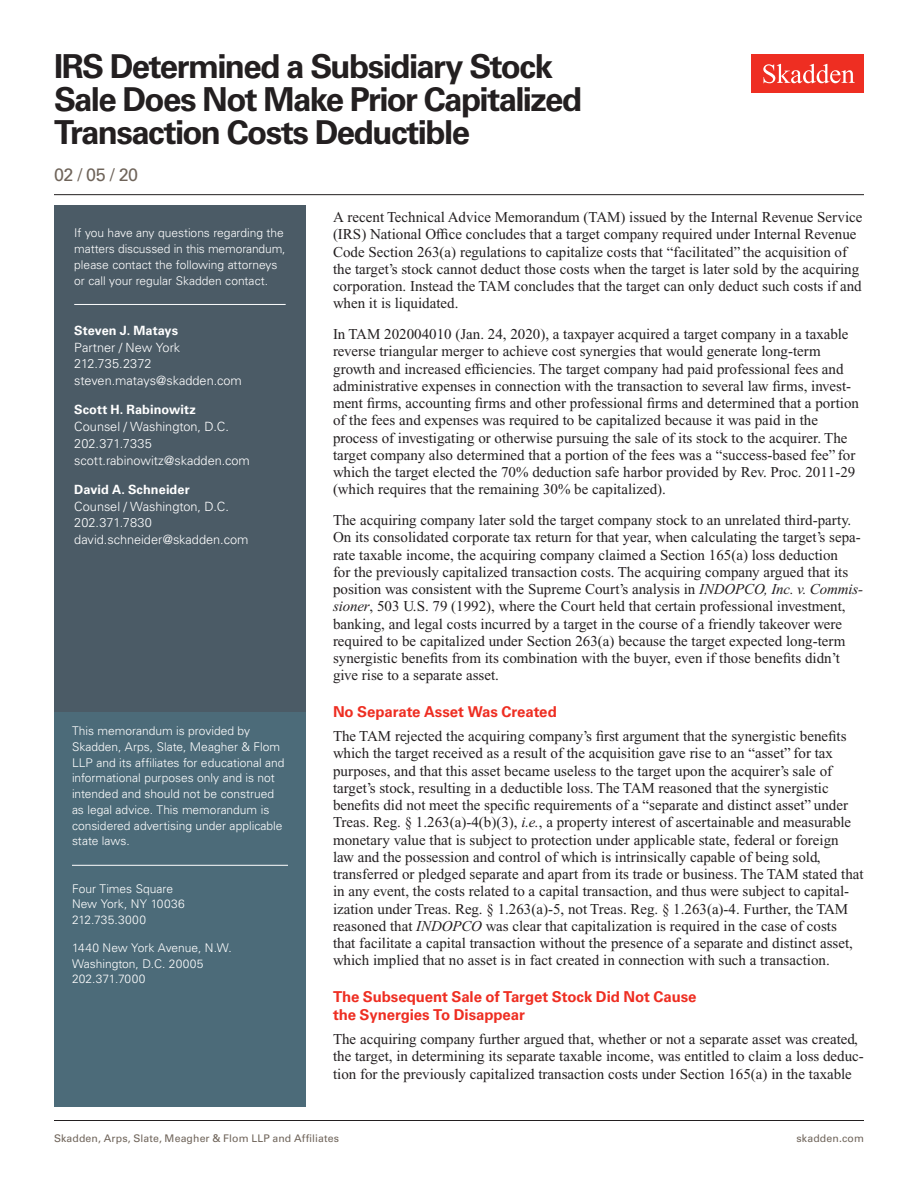
<style>
.page{position:relative;width:918px;height:1188px;background:#fff}
.page>*{position:absolute;margin:0;border:0;box-sizing:border-box;transform-origin:0 0}
.t1{font:700 33px/33px "Univers LT Std";letter-spacing:-.05em;color:#231f20}
.Date{font:18px "Univers LT Std";color:#6f645a}
.Main_Body{font:15px/17.2px "Times New Roman PS Std";color:#231f20}
.First_Level_Heading{font:700 15px/18px "Univers LT Std";letter-spacing:-.005em;color:#ee2e22}
.Contacts{font:300 12.75px "Univers LT Std";letter-spacing:-.005em;color:#fff}
.Contacts_Name{font:700 12.75px "Univers LT Std";letter-spacing:.005em;color:#fff}
.Sidebar_body_rule_be{font:300 12px/15.8px "Univers LT Std";color:#fff}
.Sidebar_body{font:300 12px/15.8px "Univers LT Std";color:#fff}
.Firm_Address{font:300 12px/15.8px "Univers LT Std";color:#fff}
.t2{font:10.5px "Univers LT Std";letter-spacing:.01em;color:#6f645a}
.s1{font-style:italic}
</style>
<div class="page">
<div style="left:752px;top:54px;width:112px;height:39px;background:#ee2e22"></div>
<svg style="left:763px;top:64px;width:92px;height:19px"></svg>
<hr style="left:54px;top:1120px;width:810px;height:1px;background:#231f20">
<hr style="left:54px;top:194px;width:810px;height:1px;background:#231f20">
<div style="left:54px;top:708px;width:252px;height:399px;background:#4c6b79"></div>
<hr style="left:72px;top:865px;width:216px;height:1px;background:#fff">
<div style="left:54px;top:206px;width:252px;height:506px;background:#4b5b66"></div>
<hr style="left:74px;top:304px;width:212px;height:1px;background:#fff">
<h1 class="t1" style="left:54px;top:50px;width:530px">IRS Determined a Subsidiary Stock<br>Sale Does Not Make Prior Capitalized<br>Transaction Costs Deductible</h1>
<p class="Date" style="left:54px;top:164px;width:86px">02 / 05 / 20</p>
<p class="Sidebar_body_rule_be" style="left:74px;top:225px;width:213px">If you have any questions regarding the matters discussed in this memorandum, please contact the following attorneys or call your regular Skadden contact.</p>
<p class="Sidebar_body" style="left:72px;top:226px;width:190px">If you have any questions regarding the matter di cussed in this<br>m morandum, please contact he attorne s list d on the last page or</p>
<p class="Contacts_Name" style="left:74px;top:323px;width:105px">Steven J. Matays</p>
<p class="Contacts" style="left:74px;top:339px;width:108px">Partner / New York</p>
<p class="Contacts" style="left:74px;top:356px;width:79px">212.735.2372</p>
<p class="Contacts" style="left:74px;top:373px;width:169px">steven.matays@skadden.com</p>
<p class="Contacts_Name" style="left:74px;top:402px;width:123px">Scott H. Rabinowitz</p>
<p class="Contacts" style="left:74px;top:419px;width:156px">Counsel / Washington, D.C.</p>
<p class="Contacts" style="left:74px;top:436px;width:79px">202.371.7335</p>
<p class="Contacts" style="left:74px;top:453px;width:177px">scott.rabinowitz@skadden.com</p>
<p class="Contacts_Name" style="left:74px;top:482px;width:117px">David A. Schneider</p>
<p class="Contacts" style="left:74px;top:498px;width:156px">Counsel / Washington, D.C.</p>
<p class="Contacts" style="left:74px;top:515px;width:79px">202.371.7830</p>
<p class="Contacts" style="left:74px;top:532px;width:176px">david.schneider@skadden.com</p>
<p class="Sidebar_body_rule_be" style="left:72px;top:723px;width:214px">This memorandum is provided by Skadden, Arps, Slate, Meagher &amp; Flom LLP and its affiliates for educational and informational purposes only and is not intended and should not be construed as legal advice. This memorandum is considered advertising under applicable state laws.</p>
<p class="Firm_Address" style="left:72px;top:881px;width:114px">Four Times Square<br>New York, NY 10036<br>212.735.3000</p>
<p class="Firm_Address" style="left:72px;top:940px;width:161px">1440 New York Avenue, N.W.<br>Washington, D.C. 20005<br>202.371.7000</p>
<p class="Main_Body" style="left:333px;top:208px;width:531px">A recent Technical Advice Memorandum (TAM) issued by the Internal Revenue Service (IRS) National Office concludes that a target company required under Internal Revenue Code Section 263(a) regulations to capitalize costs that “facilitated” the acquisition of the target’s stock cannot deduct those costs when the target is later sold by the acquiring corporation. Instead the TAM concludes that the target can only deduct such costs if and when it is liquidated.</p>
<p class="Main_Body" style="left:333px;top:325px;width:528px">In TAM 202004010 (Jan. 24, 2020), a taxpayer acquired a target company in a taxable reverse triangular merger to achieve cost synergies that would generate long-term growth and increased efficiencies. The target company had paid professional fees and administrative expenses in connection with the transaction to several law firms, invest&shy;ment firms, accounting firms and other professional firms and determined that a portion of the fees and expenses was required to be capitalized because it was paid in the process of investigating or otherwise pursuing the sale of its stock to the acquirer. The target company also determined that a portion of the fees was a “success-based fee” for which the target elected the 70% deduction safe harbor provided by Rev. Proc. 2011-29 (which requires that the remaining 30% be capitalized).</p>
<p class="Main_Body" style="left:333px;top:511px;width:532px">The acquiring company later sold the target company stock to an unrelated third-party.<br>On its consolidated corporate tax return for that year, when calculating the target’s sepa&shy;rate taxable income, the acquiring company claimed a Section 165(a) loss deduction<br>for the previously capitalized transaction costs. The acquiring company argued that its position was consistent with the Supreme Court’s analysis in <span class="s1">INDOPCO, Inc. v. Commis&shy;sioner</span>, 503 U.S. 79 (1992), where the Court held that certain professional investment, banking, and legal costs incurred by a target in the course of a friendly takeover were required to be capitalized under Section 263(a) because the target expected long-term synergistic benefits from its combination with the buyer, even if those benefits didn’t give rise to a separate asset.</p>
<h1 class="First_Level_Heading" style="left:333px;top:703px;width:225px">No Separate Asset Was Created</h1>
<p class="Main_Body" style="left:333px;top:727px;width:532px">The TAM rejected the acquiring company’s first argument that the synergistic benefits which the target received as a result of the acquisition gave rise to an “asset” for tax purposes, and that this asset became useless to the target upon the acquirer’s sale of target’s stock, resulting in a deductible loss. The TAM reasoned that the synergistic benefits did not meet the specific requirements of a “separate and distinct asset” under Treas. Reg. § 1.263(a)-4(b)(3), <span class="s1">i.e.</span>, a property interest of ascertainable and measurable monetary value that is subject to protection under applicable state, federal or foreign<br>law and the possession and control of which is intrinsically capable of being sold, transferred or pledged separate and apart from its trade or business. The TAM stated that in any event, the costs related to a capital transaction, and thus were subject to capital&shy;ization under Treas. Reg. § 1.263(a)-5, not Treas. Reg. § 1.263(a)-4. Further, the TAM reasoned that <span class="s1">INDOPCO</span> was clear that capitalization is required in the case of costs<br>that facilitate a capital transaction without the presence of a separate and distinct asset, which implied that no asset is in fact created in connection with such a transaction.</p>
<h1 class="First_Level_Heading" style="left:333px;top:988px;width:365px">The Subsequent Sale of Target Stock Did Not Cause the Synergies To Disappear</h1>
<p class="Main_Body" style="left:333px;top:1030px;width:532px">The acquiring company further argued that, whether or not a separate asset was created, the target, in determining its separate taxable income, was entitled to claim a loss deduc&shy;tion for the previously capitalized transaction costs under Section 165(a) in the taxable</p>
<p class="t2" style="left:54px;top:1132px;width:287px">Skadden, Arps, Slate, Meagher &amp; Flom LLP and Affiliates</p>
<p class="t2" style="left:797px;top:1132px;width:69px">skadden.com</p>
</div>
